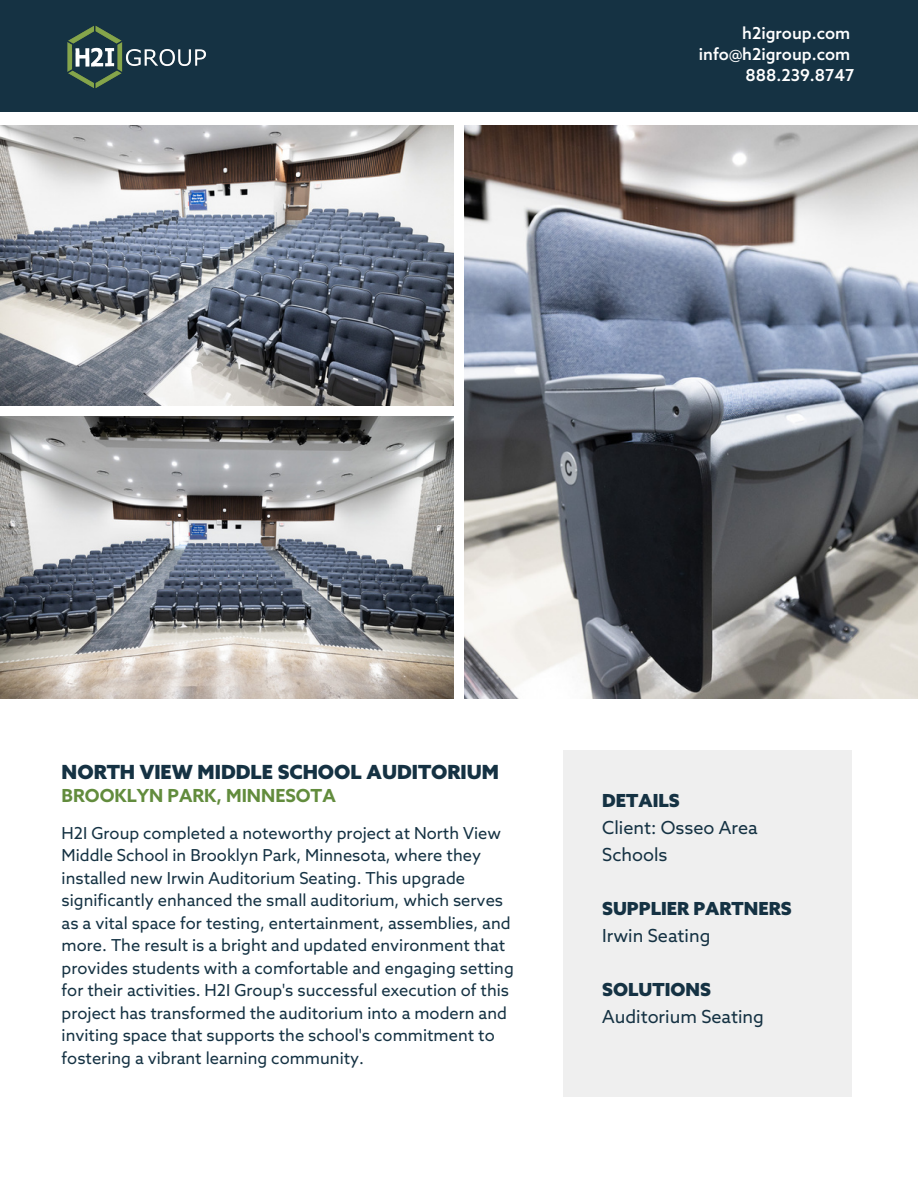
<style>
.page{position:relative;width:918px;height:1188px;background:#fff}
.page>*{position:absolute;margin:0;border:0;box-sizing:border-box;transform-origin:0 0}
.t1{font:900 19.5px "Azo Sans";color:#153243}
.t2{font:18px/27px "Azo Sans";color:#153243}
.t3{font:900 18px "Azo Sans";color:#153243}
.t4{font:700 18px "Azo Sans";color:#628c3d}
.t5{font:16.5px/22.5px "Azo Sans";color:#153243}
.t6{font:500 16.5px "Azo Sans";color:#fff}
</style>
<div class="page">
<img style="left:0;top:126px;width:453px;height:280px">
<img style="left:465px;top:126px;width:453px;height:572px">
<img style="left:0;top:417px;width:453px;height:281px">
<div style="left:0;top:0;width:918px;height:112px;background:#153243"></div>
<div style="left:564px;top:750px;width:288px;height:346px;background:#efefef"></div>
<img style="left:67px;top:25px;width:139px;height:63px">
<p class="t6" style="left:742px;top:24px;width:110px">h2igroup.com</p>
<p class="t6" style="left:699px;top:46px;width:153px">info@h2igroup.com</p>
<p class="t6" style="left:746px;top:67px;width:110px">888.239.8747</p>
<p class="t1" style="left:62px;top:762px;width:439px">NORTH VIEW MIDDLE SCHOOL AUDITORIUM</p>
<p class="t4" style="left:62px;top:786px;width:276px">BROOKLYN PARK, MINNESOTA</p>
<p class="t5" style="left:62px;top:823px;width:454px">H2I Group completed a noteworthy project at North View Middle School in Brooklyn Park, Minnesota, where they installed new Irwin Auditorium Seating. This upgrade significantly enhanced the small auditorium, which serves as a vital space for testing, entertainment, assemblies, and more. The result is a bright and updated environment that provides students with a comfortable and engaging setting for their activities. H2I Group's successful execution of this project has transformed the auditorium into a modern and inviting space that supports the school's commitment to fostering a vibrant learning community.</p>
<p class="t3" style="left:602px;top:791px;width:79px">DETAILS</p>
<p class="t2" style="left:602px;top:815px;width:157px">Client: Osseo Area<br>Schools</p>
<p class="t3" style="left:602px;top:899px;width:191px">SUPPLIER PARTNERS</p>
<p class="t2" style="left:602px;top:923px;width:110px">Irwin Seating</p>
<p class="t3" style="left:602px;top:980px;width:110px">SOLUTIONS</p>
<p class="t2" style="left:602px;top:1004px;width:163px">Auditorium Seating</p>
</div>
